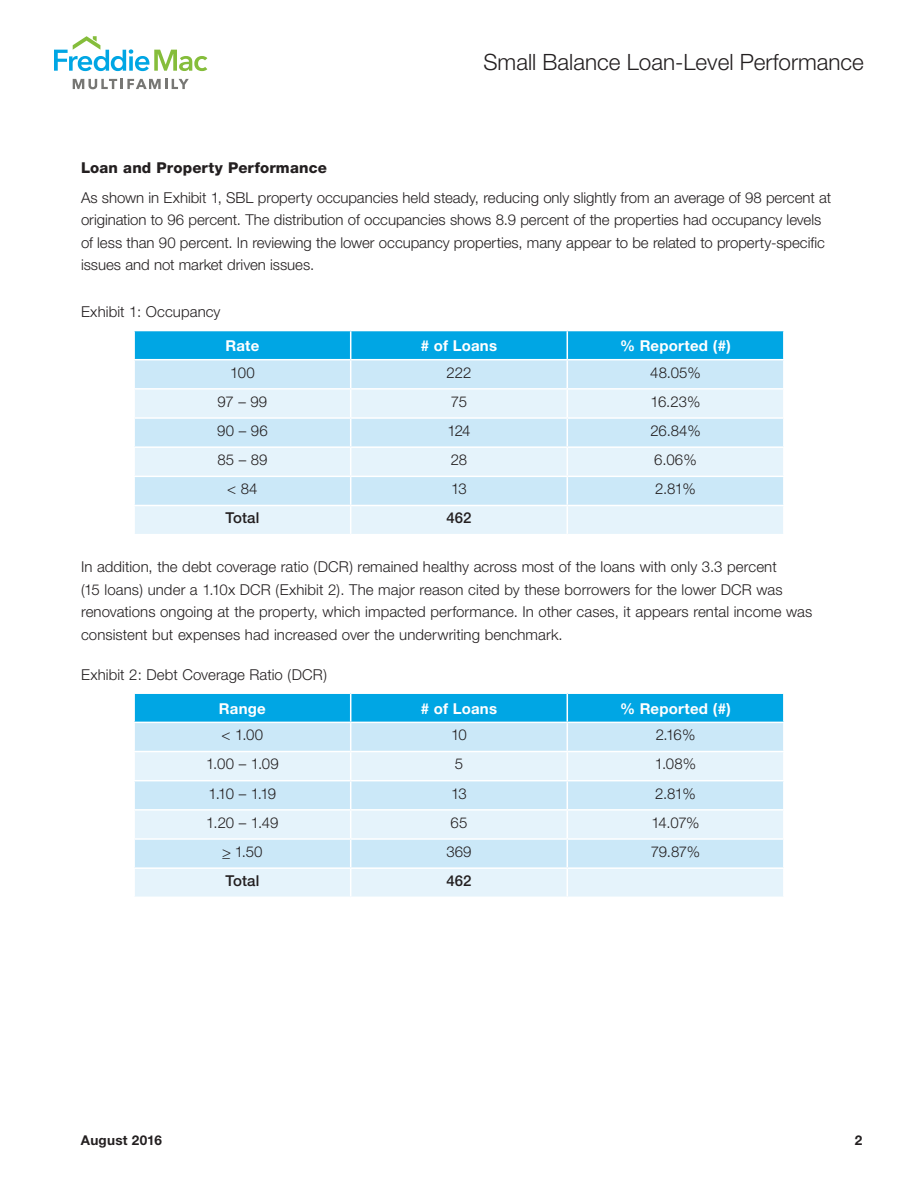
<style>
.page{position:relative;width:918px;height:1188px;background:#fff}
.page>*{position:absolute;margin:0;border:0;box-sizing:border-box;transform-origin:0 0}
.t1{font:300 22.5px "Helvetica Neue";color:#231f20}
.t2{font:300 15px/22.5px "Helvetica Neue";color:#231f20}
.t3{font:700 15px "Helvetica Neue";letter-spacing:.015em;color:#fff}
.t4{font:800 15px "Helvetica Neue";letter-spacing:.01em;color:#231f20}
.t5{font:500 15px "Helvetica Neue";letter-spacing:.005em;color:#231f20}
.t6{font:700 13.5px "Helvetica Neue";letter-spacing:.02em;color:#231f20}
</style>
<div class="page">
<svg style="left:134px;top:331px;width:650px;height:203px;background:#bce4f6"></svg>
<hr style="left:783px;top:506px;width:2px;height:28px;background:#fff">
<svg style="left:134px;top:693px;width:650px;height:204px;background:#bde4f6"></svg>
<hr style="left:783px;top:869px;width:2px;height:28px;background:#fff">
<svg style="left:54px;top:36px;width:153px;height:35px"></svg>
<svg style="left:73px;top:79px;width:116px;height:10px"></svg>
<h1 class="t1" style="left:483px;top:49px;width:382px">Small Balance Loan-Level Performance</h1>
<p class="t4" style="left:81px;top:159px;width:247px">Loan and Property Performance</p>
<p class="t2" style="left:81px;top:186px;width:752px">As shown in Exhibit 1, SBL property occupancies held steady, reducing only slightly from an average of 98 percent at origination to 96 percent. The distribution of occupancies shows 8.9 percent of the properties had occupancy levels of less than 90 percent. In reviewing the lower occupancy properties, many appear to be related to property-specific issues and not market driven issues.</p>
<p class="t2" style="left:81px;top:300px;width:141px">Exhibit 1: Occupancy</p>
<p class="t3" style="left:225px;top:336px;width:35px">Rate</p>
<p class="t3" style="left:421px;top:336px;width:78px"># of Loans</p>
<p class="t3" style="left:620px;top:336px;width:112px">% Reported (#)</p>
<p class="t2" style="left:230px;top:361px;width:26px">100</p>
<p class="t2" style="left:447px;top:361px;width:26px">222</p>
<p class="t2" style="left:650px;top:361px;width:52px">48.05%</p>
<p class="t2" style="left:218px;top:390px;width:51px">97 – 99</p>
<p class="t2" style="left:451px;top:390px;width:18px">75</p>
<p class="t2" style="left:651px;top:390px;width:51px">16.23%</p>
<p class="t2" style="left:217px;top:419px;width:52px">90 – 96</p>
<p class="t2" style="left:447px;top:419px;width:25px">124</p>
<p class="t2" style="left:650px;top:419px;width:52px">26.84%</p>
<p class="t2" style="left:217px;top:448px;width:52px">85 – 89</p>
<p class="t2" style="left:451px;top:448px;width:18px">28</p>
<p class="t2" style="left:654px;top:448px;width:44px">6.06%</p>
<p class="t2" style="left:227px;top:477px;width:32px">&lt; 84</p>
<p class="t2" style="left:451px;top:477px;width:17px">13</p>
<p class="t2" style="left:655px;top:477px;width:42px">2.81%</p>
<p class="t5" style="left:225px;top:509px;width:35px">Total</p>
<p class="t5" style="left:446px;top:509px;width:27px">462</p>
<p class="t2" style="left:81px;top:555px;width:733px">In addition, the debt coverage ratio (DCR) remained healthy across most of the loans with only 3.3 percent<br>(15 loans) under a 1.10x DCR (Exhibit 2). The major reason cited by these borrowers for the lower DCR was renovations ongoing at the property, which impacted performance. In other cases, it appears rental income was consistent but expenses had increased over the underwriting benchmark.</p>
<p class="t2" style="left:81px;top:663px;width:248px">Exhibit 2: Debt Coverage Ratio (DCR)</p>
<p class="t3" style="left:219px;top:699px;width:48px">Range</p>
<p class="t3" style="left:421px;top:699px;width:78px"># of Loans</p>
<p class="t3" style="left:620px;top:699px;width:112px">% Reported (#)</p>
<p class="t2" style="left:222px;top:723px;width:43px">&lt; 1.00</p>
<p class="t2" style="left:451px;top:723px;width:17px">10</p>
<p class="t2" style="left:656px;top:723px;width:41px">2.16%</p>
<p class="t2" style="left:206px;top:752px;width:74px">1.00 – 1.09</p>
<p class="t2" style="left:455px;top:752px;width:10px">5</p>
<p class="t2" style="left:655px;top:752px;width:43px">1.08%</p>
<p class="t2" style="left:209px;top:782px;width:69px">1.10 – 1.19</p>
<p class="t2" style="left:451px;top:782px;width:17px">13</p>
<p class="t2" style="left:655px;top:782px;width:42px">2.81%</p>
<p class="t2" style="left:206px;top:811px;width:74px">1.20 – 1.49</p>
<p class="t2" style="left:451px;top:811px;width:18px">65</p>
<p class="t2" style="left:651px;top:811px;width:50px">14.07%</p>
<p class="t2" style="left:222px;top:840px;width:42px">&gt;_ 1.50</p>
<p class="t2" style="left:446px;top:840px;width:27px">369</p>
<p class="t2" style="left:651px;top:840px;width:51px">79.87%</p>
<p class="t5" style="left:225px;top:872px;width:35px">Total</p>
<p class="t5" style="left:446px;top:872px;width:27px">462</p>
<p class="t6" style="left:81px;top:1131px;width:83px">August 2016</p>
<p class="t6" style="left:855px;top:1131px;width:9px">2</p>
</div>
